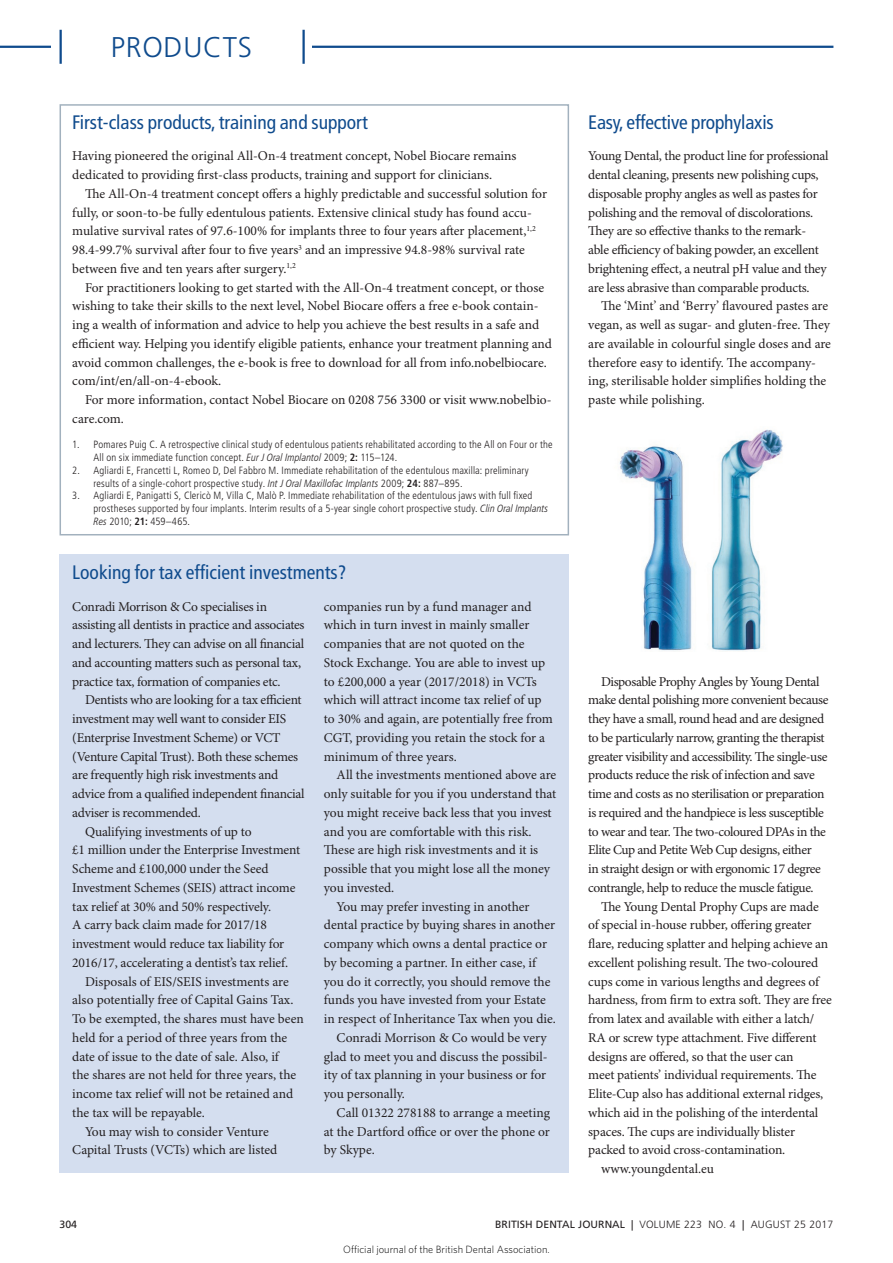
<style>
.page{position:relative;width:893px;height:1263px;background:#fff}
.page>*{position:absolute;margin:0;border:0;box-sizing:border-box;transform-origin:0 0}
.t1{font:300 28.5px "Frutiger LT Std";letter-spacing:.025em;color:#0f4b8d}
.heading___6_products{font:condensed 19.5px "Frutiger LT Std";color:#0f4b8d}
.body_9pt_ragged{font:13.5px/18.8px "Minion Pro";letter-spacing:-.01em;color:#231f20}
.body_9pt_ragged_1st{font:13.5px/18.8px "Minion Pro";letter-spacing:-.02em;color:#231f20}
.body_9pt_ragged-2{font:13.5px/18.8px "Minion Pro";letter-spacing:-.03em;color:#231f20}
.body_9pt_ragged_1st-2{font:13.5px/18.8px "Minion Pro";color:#231f20}
.references{font:300 condensed 10.5px/12.8px "Frutiger LT Std";letter-spacing:.015em;color:#231f20}
.t2{font:300 10.5px "Frutiger LT Std";letter-spacing:.02em;color:#231f20}
.t3{font:300 10.5px "Whitney";color:#000}
.t4{font:10.5px "Frutiger LT Std";color:#231f20}
.s1{font-style:italic}
.s2{font-weight:700}
.s3{font-weight:400}
</style>
<div class="page">
<div style="left:60px;top:554px;width:509px;height:619px;background:#d4deef"></div>
<div style="left:60px;top:104px;width:509px;height:431px;border:2px solid #a2b1be"></div>
<img style="left:619px;top:429px;width:164px;height:222px">
<hr style="left:0;top:46px;width:833px;height:2px;background:#0f4b8d">
<div style="left:51px;top:30px;width:261px;height:34px;background:#fff"></div>
<hr style="left:302px;top:30px;width:3px;height:34px;background:#0f4b8d">
<hr style="left:60px;top:30px;width:2px;height:34px;background:#0f4b8d">
<h1 class="t1" style="left:111px;top:31px;width:143px">PRODUCTS</h1>
<p class="heading___6_products" style="left:72px;top:111px;width:297px">First-class products, training and support</p>
<p class="body_9pt_ragged_1st-2" style="left:72px;top:147px;width:446px">Having pioneered the original All-On-4 treatment concept, Nobel Biocare remains dedicated to providing first-class products, training and support for clinicians.</p>
<p class="body_9pt_ragged" style="left:72px;top:185px;width:476px;text-indent:13px">The All-On-4 treatment concept offers a highly predictable and successful solution for fully, or soon-to-be fully edentulous patients. Extensive clinical study has found accu&shy;mulative survival rates of 97.6-100% for implants three to four years after placement,<sup>1,2<br></sup>98.4-99.7% survival after four to five years<sup>3</sup> and an impressive 94.8-98% survival rate between five and ten years after surgery.<sup>1,2</sup></p>
<p class="body_9pt_ragged" style="left:72px;top:279px;width:481px;text-indent:13px">For practitioners looking to get started with the All-On-4 treatment concept, or those wishing to take their skills to the next level, Nobel Biocare offers a free e-book contain&shy;ing a wealth of information and advice to help you achieve the best results in a safe and efficient way. Helping you identify eligible patients, enhance your treatment planning and avoid common challenges, the e-book is free to download for all from info.nobelbiocare. com/int/en/all-on-4-ebook.</p>
<p class="body_9pt_ragged" style="left:72px;top:391px;width:481px;text-indent:13px">For more information, contact Nobel Biocare on 0208 756 3300 or visit www.nobelbio&shy;care.com.</p>
<p class="references" style="left:94px;top:439px;width:461px;text-indent:-21px">1. Pomares Puig C. A retrospective clinical study of edentulous patients rehabilitated according to the All on Four or the<br>All on six immediate function concept. <span class="s1">Eur J Oral Implantol</span> 2009; <span class="s2">2:</span> 115–124.</p>
<p class="references" style="left:94px;top:464px;width:437px;text-indent:-21px">2. Agliardi E, Francetti L, Romeo D, Del Fabbro M. Immediate rehabilitation of the edentulous maxilla: preliminary results of a single-cohort prospective study. <span class="s1">Int J Oral Maxillofac Implants</span> 2009; <span class="s2">24:</span> 887–895.</p>
<p class="references" style="left:94px;top:490px;width:456px;text-indent:-21px">3. Agliardi E, Panigatti S, Clericò M, Villa C, Malò P. Immediate rehabilitation of the edentulous jaws with full fixed prostheses supported by four implants. Interim results of a 5-year single cohort prospective study. <span class="s1">Clin Oral Implants<br>Res</span> 2010; <span class="s2">21:</span> 459–465.</p>
<p class="heading___6_products" style="left:72px;top:561px;width:276px">Looking for tax efficient investments?</p>
<p class="body_9pt_ragged_1st" style="left:72px;top:597px;width:234px">Conradi Morrison &amp; Co specialises in assisting all dentists in practice and associates and lecturers. They can advise on all financial and accounting matters such as personal tax, practice tax, formation of companies etc.</p>
<p class="body_9pt_ragged" style="left:72px;top:691px;width:234px;text-indent:13px">Dentists who are looking for a tax efficient investment may well want to consider EIS (Enterprise Investment Scheme) or VCT (Venture Capital Trust). Both these schemes are frequently high risk investments and advice from a qualified independent financial adviser is recommended.</p>
<p class="body_9pt_ragged" style="left:72px;top:822px;width:229px;text-indent:13px">Qualifying investments of up to<br>£1 million under the Enterprise Investment Scheme and £100,000 under the Seed Investment Schemes (SEIS) attract income tax relief at 30% and 50% respectively.<br>A carry back claim made for 2017/18 investment would reduce tax liability for 2016/17, accelerating a dentist’s tax relief.</p>
<p class="body_9pt_ragged" style="left:72px;top:972px;width:233px;text-indent:13px">Disposals of EIS/SEIS investments are also potentially free of Capital Gains Tax.<br>To be exempted, the shares must have been held for a period of three years from the date of issue to the date of sale. Also, if<br>the shares are not held for three years, the income tax relief will not be retained and the tax will be repayable.</p>
<p class="body_9pt_ragged" style="left:72px;top:1122px;width:207px;text-align:center">You may wish to consider Venture<br>Capital Trusts (VCTs) which are listed</p>
<p class="body_9pt_ragged" style="left:324px;top:597px;width:231px">companies run by a fund manager and which in turn invest in mainly smaller companies that are not quoted on the Stock Exchange. You are able to invest up to £200,000 a year (2017/2018) in VCTs which will attract income tax relief of up to 30% and again, are potentially free from CGT, providing you retain the stock for a minimum of three years.</p>
<p class="body_9pt_ragged" style="left:324px;top:766px;width:234px;text-indent:13px">All the investments mentioned above are only suitable for you if you understand that you might receive back less that you invest and you are comfortable with this risk.<br>These are high risk investments and it is possible that you might lose all the money you invested.</p>
<p class="body_9pt_ragged" style="left:324px;top:897px;width:234px;text-indent:13px">You may prefer investing in another dental practice by buying shares in another company which owns a dental practice or by becoming a partner. In either case, if you do it correctly, you should remove the funds you have invested from your Estate in respect of Inheritance Tax when you die.</p>
<p class="body_9pt_ragged" style="left:324px;top:1029px;width:225px;text-align:justify;text-indent:13px">Conradi Morrison &amp; Co would be very glad to meet you and discuss the possibil&shy;ity of tax planning in your business or for you personally.</p>
<p class="body_9pt_ragged" style="left:324px;top:1104px;width:228px;text-align:justify;text-indent:13px">Call 01322 278188 to arrange a meeting at the Dartford office or over the phone or by Skype.</p>
<p class="heading___6_products" style="left:588px;top:111px;width:187px">Easy, effective prophylaxis</p>
<p class="body_9pt_ragged_1st" style="left:588px;top:147px;width:242px">Young Dental, the product line for professional dental cleaning, presents new polishing cups, disposable prophy angles as well as pastes for polishing and the removal of discolorations.<br>They are so effective thanks to the remark&shy;able efficiency of baking powder, an excellent brightening effect, a neutral pH value and they are less abrasive than comparable products.</p>
<p class="body_9pt_ragged" style="left:588px;top:297px;width:244px;text-indent:13px">The ‘Mint’ and ‘Berry’ flavoured pastes are vegan, as well as sugar- and gluten-free. They are available in colourful single doses and are therefore easy to identify. The accompany&shy;ing, sterilisable holder simplifies holding the paste while polishing.</p>
<p class="body_9pt_ragged-2" style="left:588px;top:672px;width:242px;text-indent:13px">Disposable Prophy Angles by Young Dental make dental polishing more convenient because they have a small, round head and are designed to be particularly narrow, granting the therapist greater visibility and accessibility. The single-use products reduce the risk of infection and save time and costs as no sterilisation or preparation is required and the handpiece is less susceptible to wear and tear. The two-coloured DPAs in the Elite Cup and Petite Web Cup designs, either<br>in straight design or with ergonomic 17 degree contrangle, help to reduce the muscle fatigue.</p>
<p class="body_9pt_ragged" style="left:588px;top:897px;width:245px;text-indent:13px">The Young Dental Prophy Cups are made of special in-house rubber, offering greater flare, reducing splatter and helping achieve an excellent polishing result. The two-coloured cups come in various lengths and degrees of hardness, from firm to extra soft. They are free from latex and available with either a latch/ RA or screw type attachment. Five different designs are offered, so that the user can<br>meet patients’ individual requirements. The Elite-Cup also has additional external ridges, which aid in the polishing of the interdental spaces. The cups are individually blister packed to avoid cross-contamination.</p>
<p class="body_9pt_ragged" style="left:601px;top:1160px;width:115px">www.youngdental.eu</p>
<p class="t4" style="left:60px;top:1218px;width:19px">304</p>
<p class="t2" style="left:495px;top:1219px;width:340px"><span class="s3">BRITISH DENTAL JOURNAL |</span> VOLUME 223 NO. 4 <span class="s3">|</span> AUGUST 25 2017</p>
<p class="t3" style="left:343px;top:1243px;width:208px">Official journal of the British Dental Association.</p>
</div>
